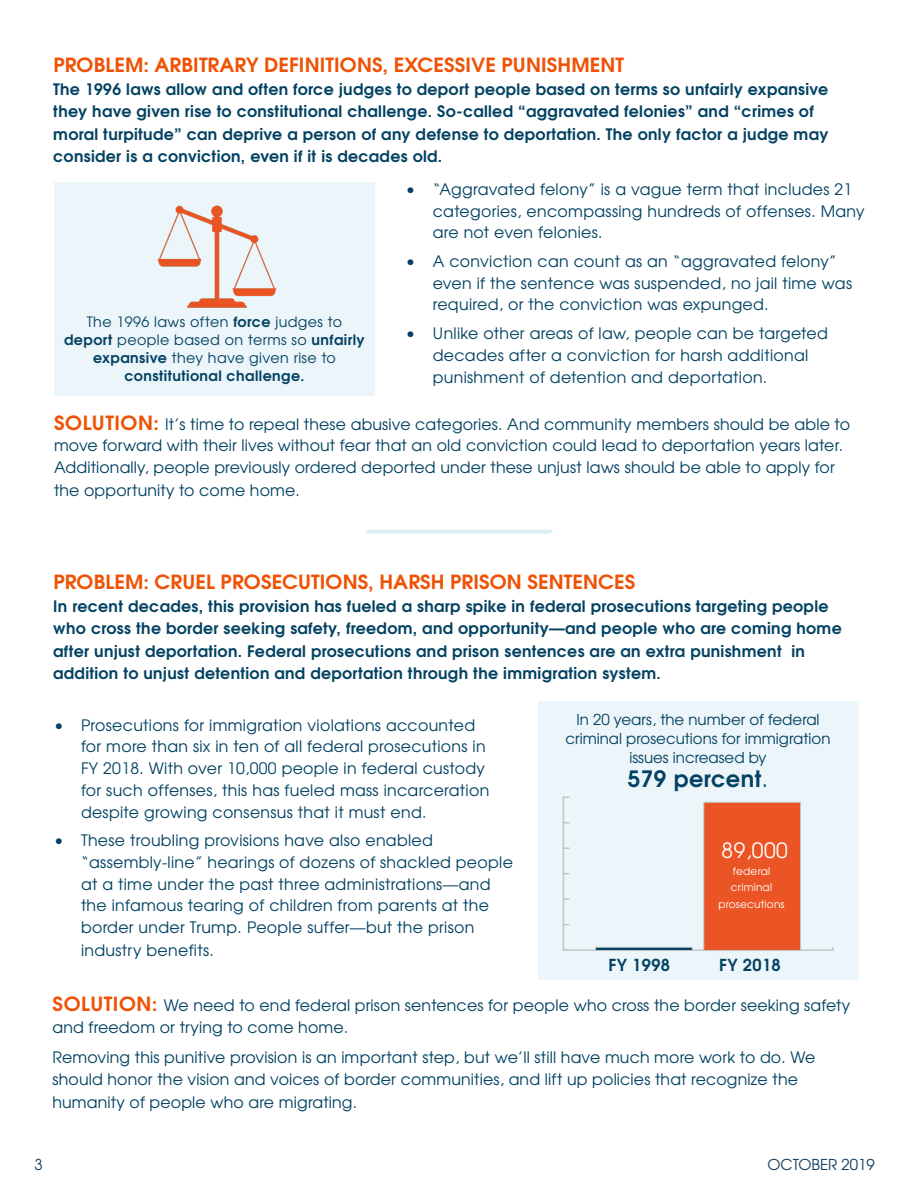
<style>
.page{position:relative;width:918px;height:1188px;background:#fff}
.page>*{position:absolute;margin:0;border:0;box-sizing:border-box;transform-origin:0 0}
.t1{font:700 22.5px "Te X Gyre Adventor";letter-spacing:.02em;color:#034262}
.t2{font:21px "Te X Gyre Adventor";color:#fff}
.t3{font:700 19.5px "Te X Gyre Adventor";letter-spacing:.005em;color:#ee5205;scale:1.04 1}
.t4{font:700 16.5px "Te X Gyre Adventor";letter-spacing:.02em;color:#034262}
.t5{font:15.75px/21.8px "Te X Gyre Adventor";letter-spacing:.02em;color:#034262}
.t6{font:700 15.75px/22.5px "Te X Gyre Adventor";letter-spacing:.02em;color:#034262}
.t7{font:15px/18.8px "Te X Gyre Adventor";color:#034262;text-align:center}
.t8{font:15px "Te X Gyre Adventor";color:#103a5d}
.t9{font:14.25px/18px "Te X Gyre Adventor";letter-spacing:.03em;color:#034262;text-align:center}
.t10{font:10.5px/16.5px "Te X Gyre Adventor";letter-spacing:.02em;color:#fff;text-align:center}
.s1{font-weight:700;font-size:19.5px;color:#ee5205}
.s2{font-weight:700}
.s3{font-weight:400}
</style>
<div class="page">
<div style="left:55px;top:182px;width:320px;height:213px;background:#ecf5f9"></div>
<div style="left:538px;top:701px;width:320px;height:278px;background:#ecf5f9"></div>
<svg style="left:365px;top:529px;width:188px;height:5px"></svg>
<hr style="left:563px;top:949px;width:270px;height:2px;background:#c4c5c7">
<hr style="left:563px;top:797px;width:1px;height:154px;background:#c4c5c7">
<div style="left:703px;top:802px;width:98px;height:149px;background:#eb5424;border:1px solid #c4c5c7"></div>
<svg style="left:595px;top:947px;width:98px;height:3px"></svg>
<img style="left:157px;top:205px;width:119px;height:103px">
<p class="t3" style="left:53px;top:48px;width:550px">PROBLEM: ARBITRARY DEFINITIONS, EXCESSIVE PUNISHMENT</p>
<p class="t6" style="left:53px;top:76px;width:777px">The 1996 laws allow and often force judges to deport people based on terms so unfairly expansive they have given rise to constitutional challenge. So-called “aggravated felonies” and “crimes of moral turpitude” can deprive a person of any defense to deportation. The only factor a judge may consider is a conviction, even if it is decades old.</p>
<p class="t5" style="left:433px;top:177px;width:433px;text-indent:-27px">• “Aggravated felony” is a vague term that includes 21 categories, encompassing hundreds of offenses. Many are not even felonies.</p>
<p class="t5" style="left:433px;top:249px;width:421px;text-indent:-27px">• A conviction can count as an “aggravated felony” even if the sentence was suspended, no jail time was required, or the conviction was expunged.</p>
<p class="t5" style="left:433px;top:321px;width:397px;line-height:22.2px;text-indent:-27px">• Unlike other areas of law, people can be targeted decades after a conviction for harsh additional punishment of detention and deportation.</p>
<p class="t5" style="left:54px;top:412px;width:798px"><span class="s1">SOLUTION:</span> It’s time to repeal these abusive categories. And community members should be able to move forward with their lives without fear that an old conviction could lead to deportation years later.<br>Additionally, people previously ordered deported under these unjust laws should be able to apply for the opportunity to come home.</p>
<p class="t9" style="left:64px;top:311px;width:302px">The 1996 laws often <span class="s2">force</span> judges to <span class="s2">deport</span> people based on terms so <span class="s2">unfairly expansive</span> they have given rise to <span class="s2">constitutional challenge.</span></p>
<p class="t3" style="left:53px;top:565px;width:561px">PROBLEM: CRUEL PROSECUTIONS, HARSH PRISON SENTENCES</p>
<p class="t6" style="left:53px;top:593px;width:790px">In recent decades, this provision has fueled a sharp spike in federal prosecutions targeting people who cross the border seeking safety, freedom, and opportunity—and people who are coming home after unjust deportation. Federal prosecutions and prison sentences are an extra punishment in addition to unjust detention and deportation through the immigration system.</p>
<p class="t5" style="left:81px;top:713px;width:410px;text-indent:-27px">• Prosecutions for immigration violations accounted for more than six in ten of all federal prosecutions in FY 2018. With over 10,000 people in federal custody for such offenses, this has fueled mass incarceration despite growing consensus that it must end.</p>
<p class="t5" style="left:81px;top:828px;width:433px;text-indent:-27px">• These troubling provisions have also enabled “assembly-line” hearings of dozens of shackled people at a time under the past three administrations—and the infamous tearing of children from parents at the border under Trump. People suffer—but the prison industry benefits.</p>
<p class="t5" style="left:52px;top:993px;width:799px;line-height:22.5px"><span class="s1">SOLUTION:</span> We need to end federal prison sentences for people who cross the border seeking safety and freedom or trying to come home.</p>
<p class="t5" style="left:52px;top:1044px;width:765px;line-height:22.5px">Removing this punitive provision is an important step, but we’ll still have much more work to do. We should honor the vision and voices of border communities, and lift up policies that recognize the humanity of people who are migrating.</p>
<p class="t7" style="left:565px;top:709px;width:267px">In 20 years, the number of federal criminal prosecutions for immigration issues increased by</p>
<p class="t1" style="left:628px;top:760px;width:142px">579 percent<span class="s3">.</span></p>
<p class="t2" style="left:722px;top:834px;width:68px">89,000</p>
<p class="t10" style="left:718px;top:862px;width:68px">federal criminal prosecutions</p>
<p class="t4" style="left:608px;top:950px;width:63px">FY 1998</p>
<p class="t4" style="left:719px;top:950px;width:63px">FY 2018</p>
<p class="t8" style="left:34px;top:1153px;width:10px">3</p>
<p class="t8" style="left:768px;top:1153px;width:109px">OCTOBER 2019</p>
</div>
